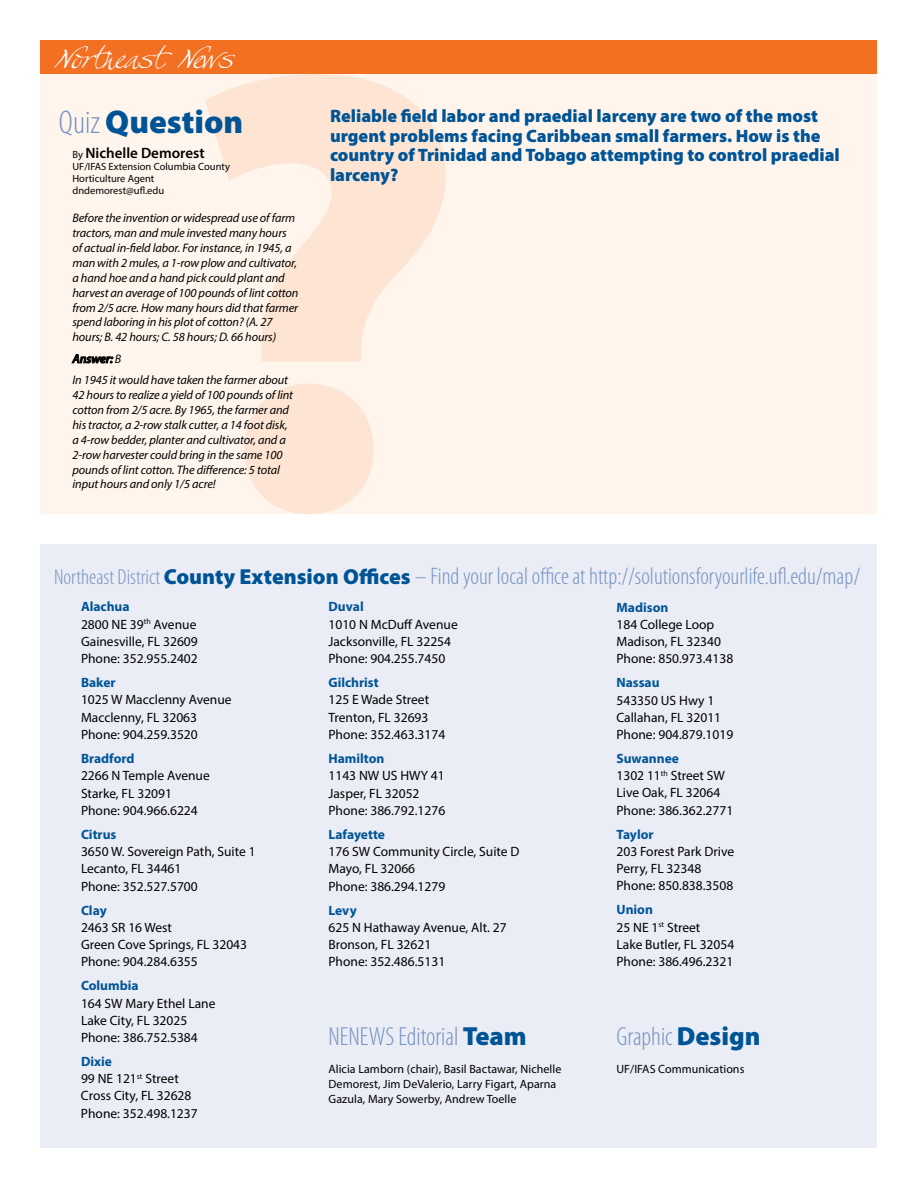
<style>
.page{position:relative;width:918px;height:1188px;background:#fff}
.page>*{position:absolute;margin:0;border:0;box-sizing:border-box;transform-origin:0 0}
.t1{font:900 631.5px "Myriad Pro";color:#fee5d3}
.t2{font:900 33px "Myriad Pro";color:#005496}
.t3{font:27px "Swan Song";color:#fff}
.t4{font:300 condensed 26.25px "Myriad Pro";color:#7592c1}
.t5{font:300 condensed 24px "Myriad Pro";color:#7592c1}
.t6{font:900 18px/19.5px "Myriad Pro";color:#005496}
.t7{font:600 15px "Myriad Pro";color:#000}
.t8{font:13.5px/17.2px "Myriad Pro";color:#000}
.t9{font:700 13.5px "Myriad Pro";color:#005496}
.t10{font:italic 12.3px/14.9px "Myriad Pro";letter-spacing:-.01em;color:#000}
.t11{font:12px/15px "Myriad Pro";letter-spacing:.005em;color:#000}
.t12{font:10.5px/12px "Myriad Pro";color:#000}
.s1{font-weight:300;font-stretch:condensed;color:#7592c1}
.s2{font-weight:400;font-size:10.5px}
.s3{font-weight:600}
.s4{font-size:21.75px}
.s5{font-weight:900;font-stretch:normal;font-size:21.75px;color:#005496}
.s6{font-weight:700;color:#005496}
.s7{font-weight:900;font-stretch:normal;color:#005496}
</style>
<div class="page">
<div style="left:40px;top:544px;width:838px;height:604px;background:#eaedf5"></div>
<div style="left:40px;top:40px;width:838px;height:35px;background:#f36f21"></div>
<div style="left:40px;top:74px;width:838px;height:440px;background:#fff5ed"></div>
<svg style="left:71px;top:354px;width:42px;height:10px"></svg>
<h3 class="t3" style="left:54px;top:42px;width:181px">Northeast News</h3>
<h1 class="t1" style="left:176px;top:-127px;width:294px">?</h1>
<h2 class="t2" style="left:59px;top:99px;width:186px"><span class="s1">Quiz</span> Question</h2>
<p class="t7" style="left:72px;top:144px;width:134px"><span class="s2">By</span> Nichelle Demorest</p>
<p class="t12" style="left:72px;top:160px;width:159px">UF/IFAS Extension Columbia County<br>Horticulture Agent dndemorest@ufl.edu</p>
<p class="t10" style="left:72px;top:211px;width:228px">Before the invention or widespread use of farm tractors, man and mule invested many hours of actual in-field labor. For instance, in 1945, a man with 2 mules, a 1-row plow and cultivator, a hand hoe and a hand pick could plant and harvest an average of 100 pounds of lint cotton from 2/5 acre. How many hours did that farmer spend laboring in his plot of cotton? (A. 27 hours; B. 42 hours; C. 58 hours; D. 66 hours)</p>
<p class="t10" style="left:72px;top:348px;width:217px;line-height:21.6px"><span class="s3">Answer:</span> B<br>In 1945 it would have taken the farmer about</p>
<p class="t10" style="left:72px;top:388px;width:222px">42 hours to realize a yield of 100 pounds of lint cotton from 2/5 acre. By 1965, the farmer and his tractor, a 2-row stalk cutter, a 14 foot disk, a 4-row bedder, planter and cultivator, and a 2-row harvester could bring in the same 100 pounds of lint cotton. The difference: 5 total input hours and only 1/5 acre!</p>
<h3 class="t6" style="left:330px;top:106px;width:511px">Reliable field labor and praedial larceny are two of the most urgent problems facing Caribbean small farmers. How is the country of Trinidad and Tobago attempting to control praedial larceny?</h3>
<h3 class="t5" style="left:54px;top:562px;width:808px"><span class="s4">Northeast District</span> <span class="s5">County Extension Offices</span> – Find your local office at http://solutionsforyourlife.ufl.edu/map/</h3>
<p class="t8" style="left:81px;top:598px;width:118px"><span class="s6">Alachua<br></span>2800 NE 39<sup>th</sup> Avenue<br>Gainesville, FL 32609<br>Phone: 352.955.2402</p>
<p class="t9" style="left:81px;top:674px;width:36px">Baker</p>
<p class="t8" style="left:81px;top:691px;width:152px">1025 W Macclenny Avenue<br>Macclenny, FL 32063<br>Phone: 904.259.3520</p>
<p class="t9" style="left:81px;top:750px;width:55px">Bradford</p>
<p class="t8" style="left:81px;top:767px;width:130px">2266 N Temple Avenue<br>Starke, FL 32091<br>Phone: 904.966.6224</p>
<p class="t9" style="left:81px;top:825px;width:37px">Citrus</p>
<p class="t8" style="left:81px;top:843px;width:176px">3650 W. Sovereign Path, Suite 1<br>Lecanto, FL 34461<br>Phone: 352.527.5700</p>
<p class="t9" style="left:81px;top:901px;width:27px">Clay</p>
<p class="t8" style="left:81px;top:918px;width:168px">2463 SR 16 West<br>Green Cove Springs, FL 32043<br>Phone: 904.284.6355</p>
<p class="t9" style="left:81px;top:977px;width:59px">Columbia</p>
<p class="t8" style="left:81px;top:994px;width:136px">164 SW Mary Ethel Lane<br>Lake City, FL 32025<br>Phone: 386.752.5384</p>
<p class="t8" style="left:81px;top:1053px;width:118px"><span class="s6">Dixie<br></span>99 NE 121<sup>st</sup> Street<br>Cross City, FL 32628<br>Phone: 352.498.1237</p>
<p class="t9" style="left:328px;top:598px;width:37px">Duval</p>
<p class="t8" style="left:328px;top:615px;width:131px">1010 N McDuff Avenue<br>Jacksonville, FL 32254<br>Phone: 904.255.7450</p>
<p class="t9" style="left:328px;top:674px;width:52px">Gilchrist</p>
<p class="t8" style="left:328px;top:691px;width:118px">125 E Wade Street<br>Trenton, FL 32693<br>Phone: 352.463.3174</p>
<p class="t9" style="left:328px;top:750px;width:58px">Hamilton</p>
<p class="t8" style="left:328px;top:767px;width:118px">1143 NW US HWY 41<br>Jasper, FL 32052<br>Phone: 386.792.1276</p>
<p class="t9" style="left:328px;top:825px;width:58px">Lafayette</p>
<p class="t8" style="left:328px;top:843px;width:193px">176 SW Community Circle, Suite D<br>Mayo, FL 32066<br>Phone: 386.294.1279</p>
<p class="t9" style="left:328px;top:901px;width:30px">Levy</p>
<p class="t8" style="left:328px;top:918px;width:180px">625 N Hathaway Avenue, Alt. 27<br>Bronson, FL 32621<br>Phone: 352.486.5131</p>
<h3 class="t4" style="left:328px;top:1021px;width:200px">NENEWS Editorial <span class="s7">Team</span></h3>
<p class="t11" style="left:328px;top:1062px;width:234px">Alicia Lamborn (chair), Basil Bactawar, Nichelle<br>Demorest, Jim DeValerio, Larry Figart, Aparna<br>Gazula, Mary Sowerby, Andrew Toelle</p>
<p class="t9" style="left:616px;top:598px;width:53px">Madison</p>
<p class="t8" style="left:616px;top:615px;width:118px">184 College Loop<br>Madison, FL 32340<br>Phone: 850.973.4138</p>
<p class="t9" style="left:616px;top:674px;width:45px">Nassau</p>
<p class="t8" style="left:616px;top:691px;width:118px">543350 US Hwy 1<br>Callahan, FL 32011<br>Phone: 904.879.1019</p>
<p class="t8" style="left:616px;top:750px;width:118px"><span class="s6">Suwannee<br></span>1302 11<sup>th</sup> Street SW<br>Live Oak, FL 32064<br>Phone: 386.362.2771</p>
<p class="t9" style="left:617px;top:825px;width:39px">Taylor</p>
<p class="t8" style="left:617px;top:843px;width:119px">203 Forest Park Drive<br>Perry, FL 32348<br>Phone: 850.838.3508</p>
<p class="t8" style="left:616px;top:901px;width:119px"><span class="s6">Union<br></span>25 NE 1<sup>st</sup> Street<br>Lake Butler, FL 32054<br>Phone: 386.496.2321</p>
<h3 class="t4" style="left:616px;top:1021px;width:146px">Graphic <span class="s7">Design</span></h3>
<p class="t11" style="left:616px;top:1062px;width:129px">UF/IFAS Communications</p>
</div>
